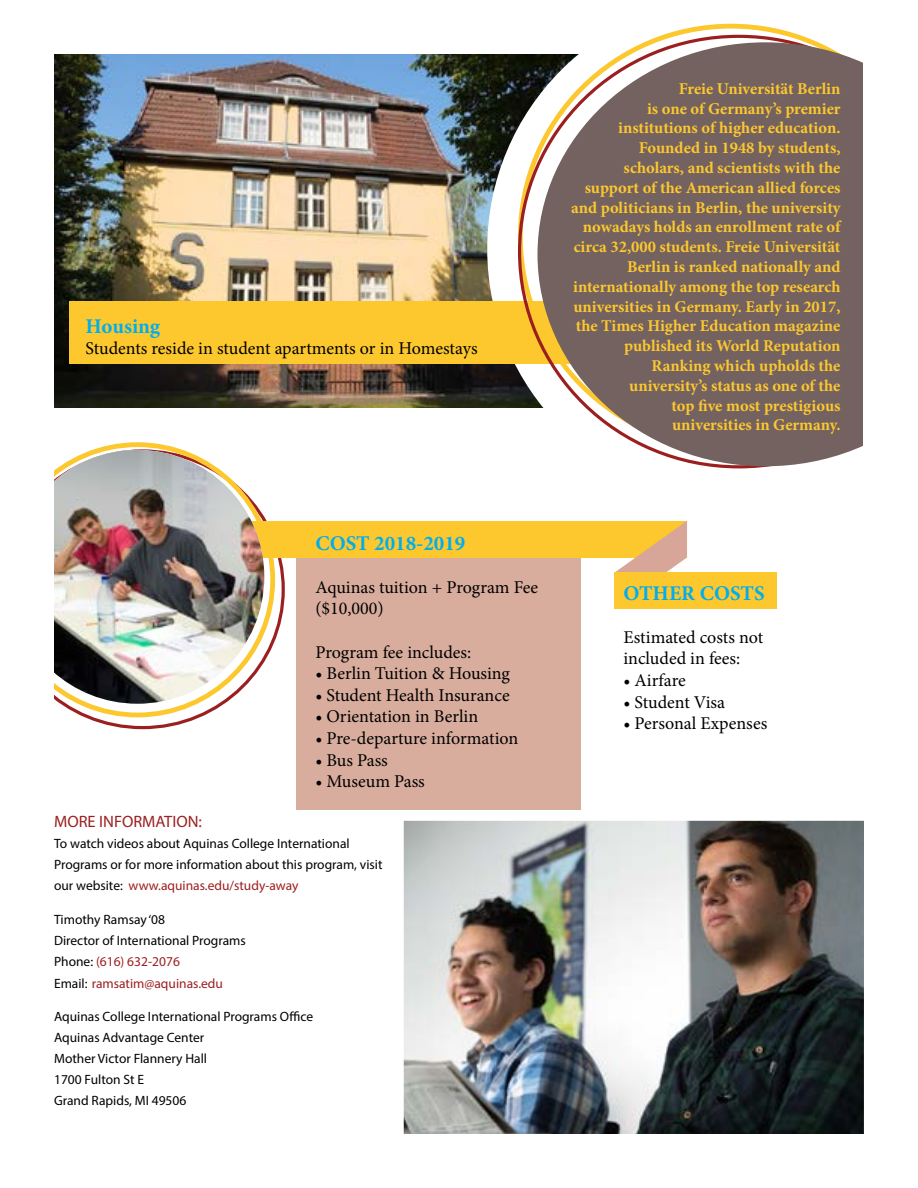
<style>
.page{position:relative;width:918px;height:1188px;background:#fff}
.page>*{position:absolute;margin:0;border:0;box-sizing:border-box;transform-origin:0 0}
.t1{font:700 21px "Minion Pro";color:#00aeef}
.t2{font:18px/21.6px "Minion Pro";color:#000}
.t3{font:700 16.5px/19.8px "Minion Pro";color:#fcc82e;text-align:right}
.t4{font:16.5px "Myriad Pro";color:#9c1f20}
.t5{font:13.5px/21px "Myriad Pro";color:#000}
.s1{color:#9c1f20}
</style>
<div class="page">
<img style="left:55px;top:54px;width:432px;height:353px">
<img style="left:404px;top:821px;width:460px;height:313px">
<svg style="left:487px;top:23px;width:264px;height:446px"></svg>
<div style="left:70px;top:301px;width:527px;height:63px;background:#fcc82e"></div>
<svg style="left:518px;top:24px;width:282px;height:11px"></svg>
<svg style="left:518px;top:35px;width:300px;height:433px"></svg>
<div style="left:297px;top:530px;width:284px;height:280px;background:#d8ad9d"></div>
<svg style="left:537px;top:42px;width:326px;height:424px;background:#887673"></svg>
<div style="left:159px;top:521px;width:528px;height:36px;background:#fcc82e"></div>
<svg style="left:614px;top:521px;width:73px;height:52px"></svg>
<div style="left:614px;top:573px;width:163px;height:36px;background:#fcc82e"></div>
<img style="left:54px;top:450px;width:210px;height:254px">
<p class="t1" style="left:86px;top:311px;width:76px">Housing</p>
<p class="t2" style="left:86px;top:338px;width:394px">Students reside in student apartments or in Homestays</p>
<p class="t3" style="left:571px;top:78px;width:271px">Freie Universität Berlin<br>is one of Germany’s premier institutions of higher education.<br>Founded in 1948 by students,<br>scholars, and scientists with the support of the American allied forces and politicians in Berlin, the university nowadays holds an enrollment rate of circa 32,000 students. Freie Universität Berlin is ranked nationally and internationally among the top research universities in Germany. Early in 2017, the Times Higher Education magazine published its World Reputation Ranking which upholds the university’s status as one of the<br>top five most prestigious<br>universities in Germany.</p>
<p class="t1" style="left:315px;top:528px;width:152px">COST 2018-2019</p>
<p class="t2" style="left:315px;top:576px;width:224px">Aquinas tuition + Program Fee ($10,000)</p>
<p class="t2" style="left:315px;top:641px;width:157px">Program fee includes:</p>
<p class="t2" style="left:315px;top:663px;width:196px">• Berlin Tuition &amp; Housing</p>
<p class="t2" style="left:315px;top:684px;width:196px">• Student Health Insurance</p>
<p class="t2" style="left:315px;top:706px;width:164px">• Orientation in Berlin</p>
<p class="t2" style="left:315px;top:728px;width:204px">• Pre-departure information</p>
<p class="t2" style="left:315px;top:749px;width:74px">• Bus Pass</p>
<p class="t2" style="left:315px;top:771px;width:111px">• Museum Pass</p>
<p class="t4" style="left:54px;top:812px;width:149px">MORE INFORMATION:</p>
<p class="t5" style="left:54px;top:833px;width:330px">To watch videos about Aquinas College International<br>Programs or for more information about this program, visit our website: <span class="s1">www.aquinas.edu/study-away</span></p>
<p class="t5" style="left:54px;top:909px;width:193px">Timothy Ramsay ‘08<br>Director of International Programs<br>Phone: <span class="s1">(616) 632-2076<br></span>Email: <span class="s1">ramsatim@aquinas.edu</span></p>
<p class="t5" style="left:54px;top:1006px;width:261px">Aquinas College International Programs Office<br>Aquinas Advantage Center<br>Mother Victor Flannery Hall<br>1700 Fulton St E<br>Grand Rapids, MI 49506</p>
<p class="t1" style="left:623px;top:578px;width:143px">OTHER COSTS</p>
<p class="t2" style="left:623px;top:626px;width:141px">Estimated costs not included in fees:</p>
<p class="t2" style="left:623px;top:669px;width:64px">• Airfare</p>
<p class="t2" style="left:623px;top:691px;width:103px">• Student Visa</p>
<p class="t2" style="left:623px;top:713px;width:145px">• Personal Expenses</p>
</div>
